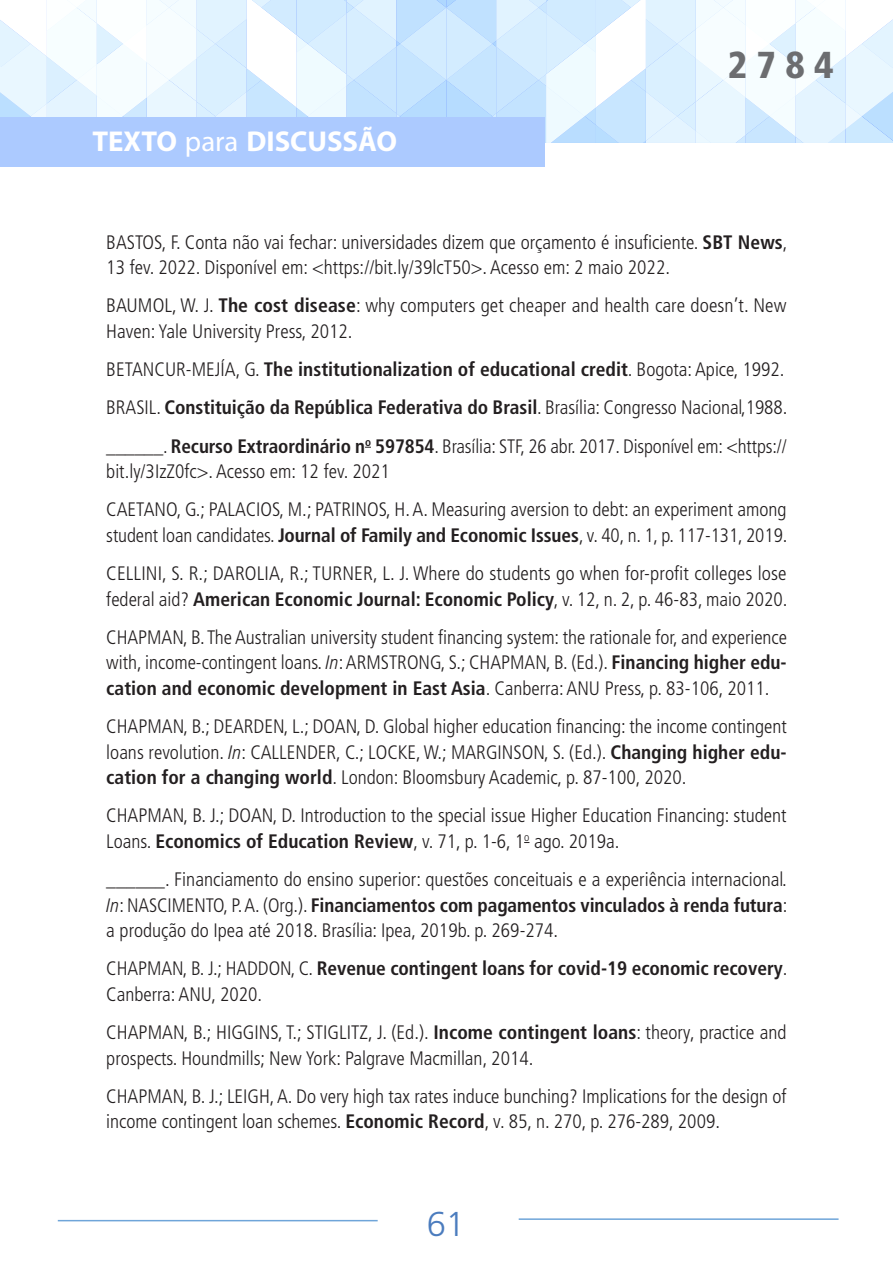
<style>
.page{position:relative;width:893px;height:1263px;background:#fff}
.page>*{position:absolute;margin:0;border:0;box-sizing:border-box;transform-origin:0 0}
.t1{font:900 condensed 37.5px "Frutiger LT Pro";color:#6c6d70}
.t2{font:300 34.5px "Frutiger LT Pro";color:#4b7cbe}
.t3{font:700 28.8px "Myriad Pro";color:#fff}
.referencias_texto{font:300 condensed 19.5px/25.5px "Frutiger LT Pro";color:#231f20}
.referencias_texto-2{font:700 condensed 19.5px/25.5px "Frutiger LT Pro";color:#231f20}
.s1{font-weight:400}
.s2{font-weight:700}
.s3{font-weight:300}
.s4{font-style:italic}
</style>
<div class="page">
<svg style="left:0;top:0;width:893px;height:143px"></svg>
<div style="left:0;top:118px;width:545px;height:49px;background:#accaff"></div>
<hr style="left:519px;top:1218px;width:319px;height:2px;background:#6fa5d9">
<hr style="left:58px;top:1220px;width:320px;height:1px;background:#6fa5d9">
<h3 class="t3" style="left:92px;top:122px;width:306px">TEXTO <span class="s1">para</span> DISCUSSÃO</h3>
<h1 class="t1" style="left:728px;top:42px;width:108px">2784</h1>
<p class="referencias_texto" style="left:106px;top:229px;width:683px">BASTOS, F. Conta não vai fechar: universidades dizem que orçamento é insuficiente. <span class="s2">SBT News</span>,<br>13 fev. 2022. Disponível em: &lt;https://bit.ly/39lcT50&gt;. Acesso em: 2 maio 2022.</p>
<p class="referencias_texto" style="left:106px;top:293px;width:682px">BAUMOL, W. J. <span class="s2">The cost disease</span>: why computers get cheaper and health care doesn’t. New<br>Haven: Yale University Press, 2012.</p>
<p class="referencias_texto-2" style="left:106px;top:357px;width:680px"><span class="s3">BETANCUR-MEJÍA, G.</span> The institutionalization of educational credit<span class="s3">. Bogota: Apice, 1992.</span></p>
<p class="referencias_texto-2" style="left:106px;top:395px;width:683px"><span class="s3">BRASIL.</span> Constituição da República Federativa do Brasil<span class="s3">. Brasília: Congresso Nacional,1988.</span></p>
<p class="referencias_texto" style="left:106px;top:433px;width:682px">______. <span class="s2">Recurso Extraordinário n</span><sup>o</sup> <span class="s2">597854</span>. Brasília: STF, 26 abr. 2017. Disponível em: &lt;https:// bit.ly/3IzZ0fc&gt;. Acesso em: 12 fev. 2021</p>
<p class="referencias_texto" style="left:106px;top:497px;width:683px">CAETANO, G.; PALACIOS, M.; PATRINOS, H. A. Measuring aversion to debt: an experiment among student loan candidates. <span class="s2">Journal of Family and Economic Issues</span>, v. 40, n. 1, p. 117-131, 2019.</p>
<p class="referencias_texto" style="left:106px;top:561px;width:683px">CELLINI, S. R.; DAROLIA, R.; TURNER, L. J. Where do students go when for-profit colleges lose federal aid? <span class="s2">American Economic Journal: Economic Policy</span>, v. 12, n. 2, p. 46-83, maio 2020.</p>
<p class="referencias_texto" style="left:106px;top:625px;width:682px;text-align:justify">CHAPMAN, B. The Australian university student financing system: the rationale for, and experience with, income-contingent loans. <span class="s4">In</span>: ARMSTRONG, S.; CHAPMAN, B. (Ed.). <span class="s2">Financing higher edu&shy;cation and economic development in East Asia</span>. Canberra: ANU Press, p. 83-106, 2011.</p>
<p class="referencias_texto" style="left:106px;top:714px;width:682px;text-align:justify">CHAPMAN, B.; DEARDEN, L.; DOAN, D. Global higher education financing: the income contingent loans revolution. <span class="s4">In</span>: CALLENDER, C.; LOCKE, W.; MARGINSON, S. (Ed.). <span class="s2">Changing higher edu&shy;cation for a changing world</span>. London: Bloomsbury Academic, p. 87-100, 2020.</p>
<p class="referencias_texto" style="left:106px;top:803px;width:682px">CHAPMAN, B. J.; DOAN, D. Introduction to the special issue Higher Education Financing: student<br>Loans. <span class="s2">Economics of Education Review</span>, v. 71, p. 1-6, 1<sup>o</sup> ago. 2019a.</p>
<p class="referencias_texto" style="left:106px;top:867px;width:683px;text-align:justify">______. Financiamento do ensino superior: questões conceituais e a experiência internacional.<br><span class="s4">In</span>: NASCIMENTO, P. A. (Org.). <span class="s2">Financiamentos com pagamentos vinculados à renda futura</span>: a produção do Ipea até 2018. Brasília: Ipea, 2019b. p. 269-274.</p>
<p class="referencias_texto-2" style="left:106px;top:956px;width:683px"><span class="s3">CHAPMAN, B. J.; HADDON, C.</span> Revenue contingent loans for covid-19 economic recovery<span class="s3">.<br>Canberra: ANU, 2020.</span></p>
<p class="referencias_texto" style="left:106px;top:1020px;width:682px">CHAPMAN, B.; HIGGINS, T.; STIGLITZ, J. (Ed.). <span class="s2">Income contingent loans</span>: theory, practice and prospects. Houndmills; New York: Palgrave Macmillan, 2014.</p>
<p class="referencias_texto" style="left:106px;top:1084px;width:682px">CHAPMAN, B. J.; LEIGH, A. Do very high tax rates induce bunching? Implications for the design of income contingent loan schemes. <span class="s2">Economic Record</span>, v. 85, n. 270, p. 276-289, 2009.</p>
<h2 class="t2" style="left:427px;top:1204px;width:40px">61</h2>
</div>
